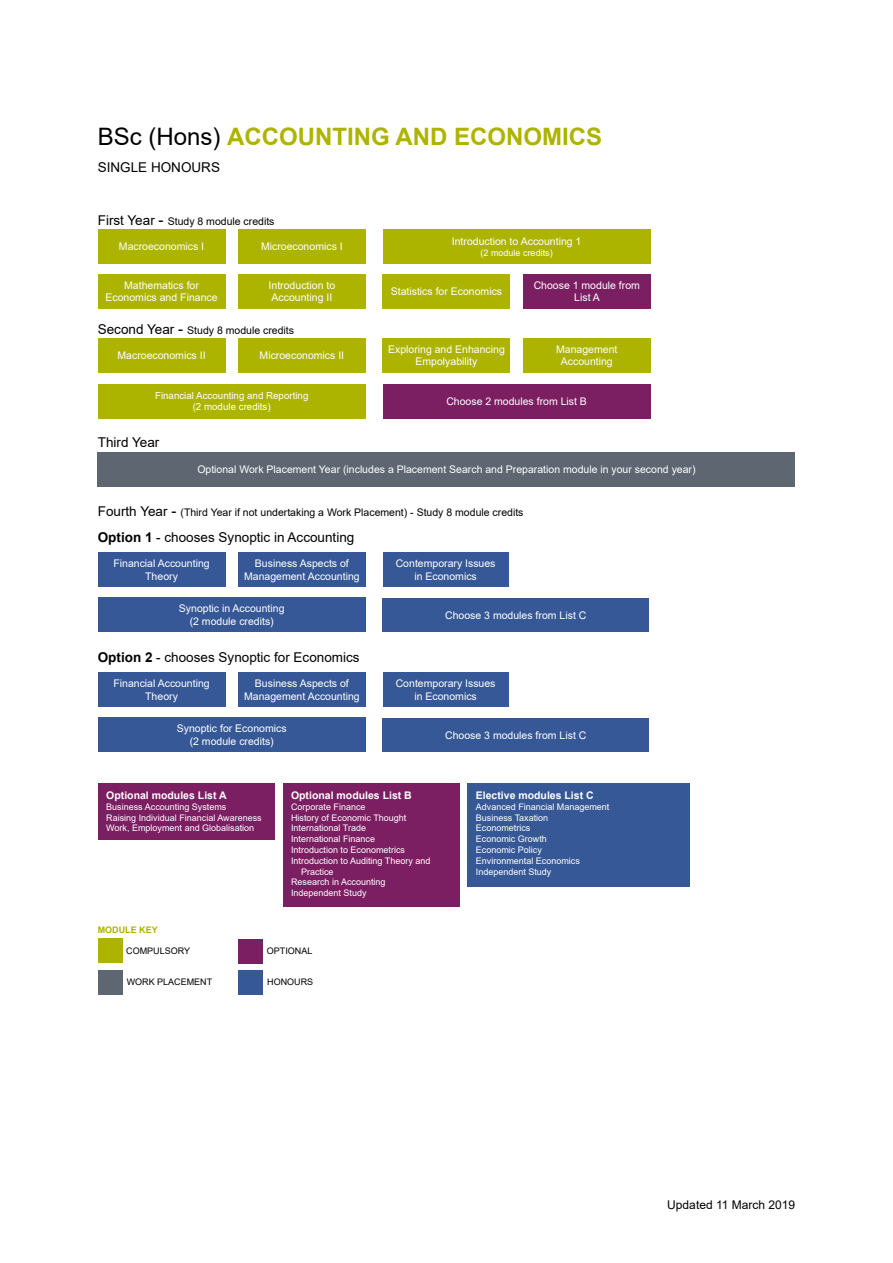
<style>
.page{position:relative;width:893px;height:1263px;background:#fff}
.page>*{position:absolute;margin:0;border:0;box-sizing:border-box;transform-origin:0 0}
.t1{font:700 24px "Arial";color:#adb400}
.t2{font:13.5px "Arial";color:#000}
.t3{font:12px "Arial";color:#000}
.t4{font:10.5px/12.6px "Arial";color:#fff;text-align:center}
.t5{font:10.5px "Arial";color:#000}
.t6{font:700 10.5px "Arial";color:#fff}
.t7{font:9.75px/10.5px "Arial";color:#fff;text-align:center}
.t8{font:9px/10.8px "Arial";color:#fff}
.t9{font:9px "Arial";color:#000}
.t10{font:700 9px "Arial";color:#adb400}
.s1{font-weight:400;color:#000}
.s2{font-size:13.5px}
.s3{font-size:15px}
.s4{font-weight:700}
</style>
<div class="page">
<div style="left:383px;top:230px;width:268px;height:34px;background:#adb400"></div>
<div style="left:98px;top:274px;width:127px;height:34px;background:#adb400"></div>
<div style="left:238px;top:274px;width:128px;height:34px;background:#adb400"></div>
<div style="left:523px;top:274px;width:128px;height:34px;background:#7c1e62"></div>
<div style="left:98px;top:338px;width:127px;height:34px;background:#adb400"></div>
<div style="left:98px;top:384px;width:268px;height:34px;background:#adb400"></div>
<div style="left:238px;top:338px;width:128px;height:34px;background:#adb400"></div>
<div style="left:98px;top:452px;width:697px;height:34px;background:#5e6671"></div>
<div style="left:98px;top:597px;width:268px;height:34px;background:#375896"></div>
<div style="left:98px;top:552px;width:127px;height:34px;background:#375896"></div>
<div style="left:238px;top:552px;width:128px;height:34px;background:#375896"></div>
<div style="left:383px;top:552px;width:126px;height:34px;background:#375896"></div>
<div style="left:98px;top:783px;width:177px;height:57px;background:#7c1e62"></div>
<div style="left:467px;top:783px;width:223px;height:103px;background:#375896"></div>
<div style="left:238px;top:939px;width:25px;height:25px;background:#7c1e62"></div>
<div style="left:98px;top:938px;width:24px;height:25px;background:#adb400"></div>
<div style="left:238px;top:970px;width:25px;height:25px;background:#375896"></div>
<div style="left:98px;top:970px;width:24px;height:25px;background:#5e6671"></div>
<div style="left:98px;top:230px;width:127px;height:34px;background:#adb400"></div>
<div style="left:238px;top:230px;width:128px;height:34px;background:#adb400"></div>
<div style="left:383px;top:338px;width:127px;height:34px;background:#adb400"></div>
<div style="left:523px;top:338px;width:128px;height:34px;background:#adb400"></div>
<div style="left:383px;top:274px;width:127px;height:34px;background:#adb400"></div>
<div style="left:383px;top:598px;width:266px;height:33px;background:#375896"></div>
<div style="left:383px;top:384px;width:268px;height:34px;background:#7c1e62"></div>
<div style="left:283px;top:783px;width:176px;height:124px;background:#7c1e62"></div>
<div style="left:98px;top:717px;width:268px;height:34px;background:#375896"></div>
<div style="left:98px;top:673px;width:127px;height:34px;background:#375896"></div>
<div style="left:238px;top:673px;width:128px;height:34px;background:#375896"></div>
<div style="left:383px;top:673px;width:126px;height:34px;background:#375896"></div>
<div style="left:383px;top:718px;width:266px;height:34px;background:#375896"></div>
<h1 class="t1" style="left:98px;top:120px;width:506px"><span class="s1">BSc (Hons)</span> ACCOUNTING AND ECONOMICS</h1>
<p class="t2" style="left:98px;top:158px;width:124px">SINGLE HONOURS</p>
<p class="t5" style="left:98px;top:214px;width:178px"><span class="s2">First Year</span> <span class="s3">-</span> Study 8 module credits</p>
<p class="t4" style="left:119px;top:240px;width:87px">Macroeconomics I</p>
<p class="t4" style="left:261px;top:240px;width:83px">Microeconomics I</p>
<p class="t4" style="left:452px;top:235px;width:131px">Introduction to Accounting 1</p>
<p class="t8" style="left:481px;top:247px;width:74px">(2 module credits)</p>
<p class="t4" style="left:106px;top:279px;width:114px">Mathematics for<br>Economics and Finance</p>
<p class="t4" style="left:269px;top:279px;width:68px;text-align:left">Introduction to<br>Accounting II</p>
<p class="t4" style="left:534px;top:279px;width:108px">Choose 1 module from<br>List A</p>
<p class="t4" style="left:391px;top:285px;width:113px">Statistics for Economics</p>
<p class="t5" style="left:98px;top:323px;width:198px"><span class="s2">Second Year</span> <span class="s3">-</span> Study 8 module credits</p>
<p class="t4" style="left:118px;top:349px;width:90px">Macroeconomics II</p>
<p class="t7" style="left:155px;top:391px;width:155px">Financial Accounting and Reporting (2 module credits)</p>
<p class="t4" style="left:260px;top:349px;width:86px">Microeconomics II</p>
<p class="t2" style="left:98px;top:433px;width:63px">Third Year</p>
<p class="t4" style="left:388px;top:343px;width:118px">Exploring and Enhancing<br>Empolyability</p>
<p class="t4" style="left:556px;top:343px;width:63px">Management<br>Accounting</p>
<p class="t4" style="left:446px;top:395px;width:142px">Choose 2 modules from List B</p>
<p class="t4" style="left:197px;top:463px;width:500px">Optional Work Placement Year (includes a Placement Search and Preparation module in your second year)</p>
<p class="t5" style="left:98px;top:505px;width:427px"><span class="s2">Fourth Year</span> <span class="s3">-</span> (Third Year if not undertaking a Work Placement) - Study 8 module credits</p>
<p class="t2" style="left:98px;top:528px;width:258px"><span class="s4">Option 1</span> - chooses Synoptic in Accounting</p>
<p class="t4" style="left:113px;top:557px;width:98px">Financial Accounting<br>Theory</p>
<p class="t4" style="left:244px;top:557px;width:117px">Business Aspects of<br>Management Accounting</p>
<p class="t4" style="left:179px;top:602px;width:107px">Synoptic in Accounting (2 module credits)</p>
<p class="t2" style="left:98px;top:648px;width:263px"><span class="s4">Option 2</span> - chooses Synoptic for Economics</p>
<p class="t4" style="left:396px;top:557px;width:101px">Contemporary Issues in Economics</p>
<p class="t4" style="left:445px;top:608px;width:143px">Choose 3 modules from List C</p>
<p class="t4" style="left:113px;top:677px;width:98px">Financial Accounting<br>Theory</p>
<p class="t4" style="left:244px;top:677px;width:117px">Business Aspects of<br>Management Accounting</p>
<p class="t4" style="left:396px;top:677px;width:101px">Contemporary Issues in Economics</p>
<p class="t4" style="left:445px;top:729px;width:143px">Choose 3 modules from List C</p>
<p class="t4" style="left:177px;top:722px;width:111px">Synoptic for Economics (2 module credits)</p>
<p class="t6" style="left:106px;top:788px;width:122px">Optional modules List A</p>
<p class="t8" style="left:106px;top:801px;width:157px">Business Accounting Systems<br>Raising Individual Financial Awareness<br>Work, Employment and Globalisation</p>
<p class="t10" style="left:98px;top:923px;width:62px">MODULE KEY</p>
<p class="t6" style="left:291px;top:788px;width:122px">Optional modules List B</p>
<p class="t8" style="left:291px;top:801px;width:76px">Corporate Finance</p>
<p class="t8" style="left:291px;top:812px;width:117px">History of Economic Thought</p>
<p class="t8" style="left:291px;top:823px;width:77px">International Trade</p>
<p class="t8" style="left:291px;top:834px;width:86px">International Finance</p>
<p class="t8" style="left:291px;top:844px;width:116px">Introduction to Econometrics</p>
<p class="t8" style="left:291px;top:855px;width:141px">Introduction to Auditing Theory and</p>
<p class="t8" style="left:301px;top:866px;width:34px">Practice</p>
<p class="t8" style="left:291px;top:877px;width:96px">Research in Accounting</p>
<p class="t8" style="left:291px;top:888px;width:77px">Independent Study</p>
<p class="t9" style="left:126px;top:944px;width:65px">COMPULSORY</p>
<p class="t9" style="left:267px;top:944px;width:47px">OPTIONAL</p>
<p class="t9" style="left:127px;top:976px;width:87px">WORK PLACEMENT</p>
<p class="t9" style="left:267px;top:975px;width:47px">HONOURS</p>
<p class="t6" style="left:476px;top:788px;width:119px">Elective modules List C</p>
<p class="t8" style="left:476px;top:801px;width:135px">Advanced Financial Management<br>Business Taxation<br>Econometrics<br>Economic Growth<br>Economic Policy<br>Environmental Economics<br>Independent Study</p>
<p class="t3" style="left:667px;top:1196px;width:129px">Updated 11 March 2019</p>
</div>
